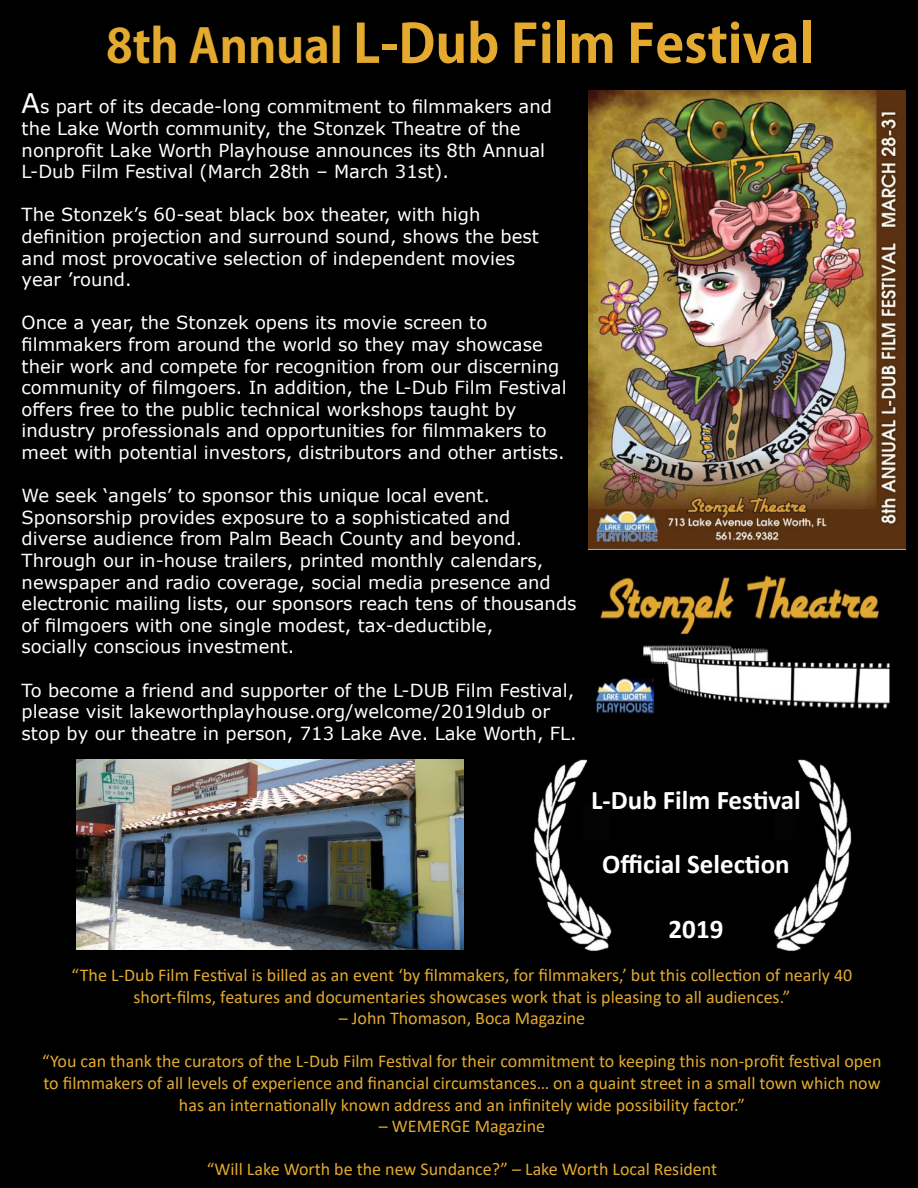
<style>
.page{position:relative;width:918px;height:1188px;background:#000}
.page>*{position:absolute;margin:0;border:0;box-sizing:border-box;transform-origin:0 0}
.t1{font:700 52.5px "Adobe Gothic Std";color:#e4aa30}
.t2{font:700 27px "Calibri";color:#fff}
.t3{font:18px/21.6px "Verdana";color:#fff}
.t4{font:18px/21.6px "Calibri";color:#e3aa30;text-align:center}
.s1{font-size:46.5px}
.s2{font-size:27px}
</style>
<div class="page">
<img style="left:589px;top:91px;width:317px;height:459px">
<img style="left:595px;top:575px;width:295px;height:139px">
<img style="left:534px;top:759px;width:318px;height:192px">
<img style="left:76px;top:760px;width:388px;height:189px">
<div style="left:611px;top:789px;width:162px;height:65px;background:#000"></div>
<h1 class="t1" style="left:106px;top:12px;width:710px"><span class="s1">8th Annual</span> L-Dub Film Festival</h1>
<p class="t3" style="left:22px;top:96px;width:532px"><span class="s2">A</span>s part of its decade-long commitment to filmmakers and the Lake Worth community, the Stonzek Theatre of the nonprofit Lake Worth Playhouse announces its 8th Annual L-Dub Film Festival (March 28th – March 31st).</p>
<p class="t3" style="left:22px;top:204px;width:519px">The Stonzek’s 60-seat black box theater, with high definition projection and surround sound, shows the best and most provocative selection of independent movies year ’round.</p>
<p class="t3" style="left:22px;top:312px;width:547px">Once a year, the Stonzek opens its movie screen to filmmakers from around the world so they may showcase their work and compete for recognition from our discerning community of filmgoers. In addition, the L-Dub Film Festival offers free to the public technical workshops taught by industry professionals and opportunities for filmmakers to meet with potential investors, distributors and other artists.</p>
<p class="t3" style="left:22px;top:485px;width:556px">We seek ‘angels’ to sponsor this unique local event.<br>Sponsorship provides exposure to a sophisticated and diverse audience from Palm Beach County and beyond.<br>Through our in-house trailers, printed monthly calendars, newspaper and radio coverage, social media presence and electronic mailing lists, our sponsors reach tens of thousands of filmgoers with one single modest, tax-deductible,<br>socially conscious investment.</p>
<p class="t3" style="left:22px;top:679px;width:557px">To become a friend and supporter of the L-DUB Film Festival, please visit lakeworthplayhouse.org/welcome/2019ldub or stop by our theatre in person, 713 Lake Ave. Lake Worth, FL.</p>
<h2 class="t2" style="left:591px;top:781px;width:211px">L-Dub Film Festival</h2>
<h2 class="t2" style="left:602px;top:845px;width:189px">Official Selection</h2>
<h2 class="t2" style="left:669px;top:910px;width:56px">2019</h2>
<p class="t4" style="left:72px;top:964px;width:782px">“The L-Dub Film Festival is billed as an event ‘by filmmakers, for filmmakers,’ but this collection of nearly 40 short-films, features and documentaries showcases work that is pleasing to all audiences.”</p>
<p class="t4" style="left:339px;top:1007px;width:248px">– John Thomason, Boca Magazine</p>
<p class="t4" style="left:42px;top:1050px;width:841px">“You can thank the curators of the L-Dub Film Festival for their commitment to keeping this non-profit festival open to filmmakers of all levels of experience and financial circumstances… on a quaint street in a small town which now has an internationally known address and an infinitely wide possibility factor.”</p>
<p class="t4" style="left:379px;top:1115px;width:168px">– WEMERGE Magazine</p>
<p class="t4" style="left:207px;top:1158px;width:512px">“Will Lake Worth be the new Sundance?” – Lake Worth Local Resident</p>
</div>
